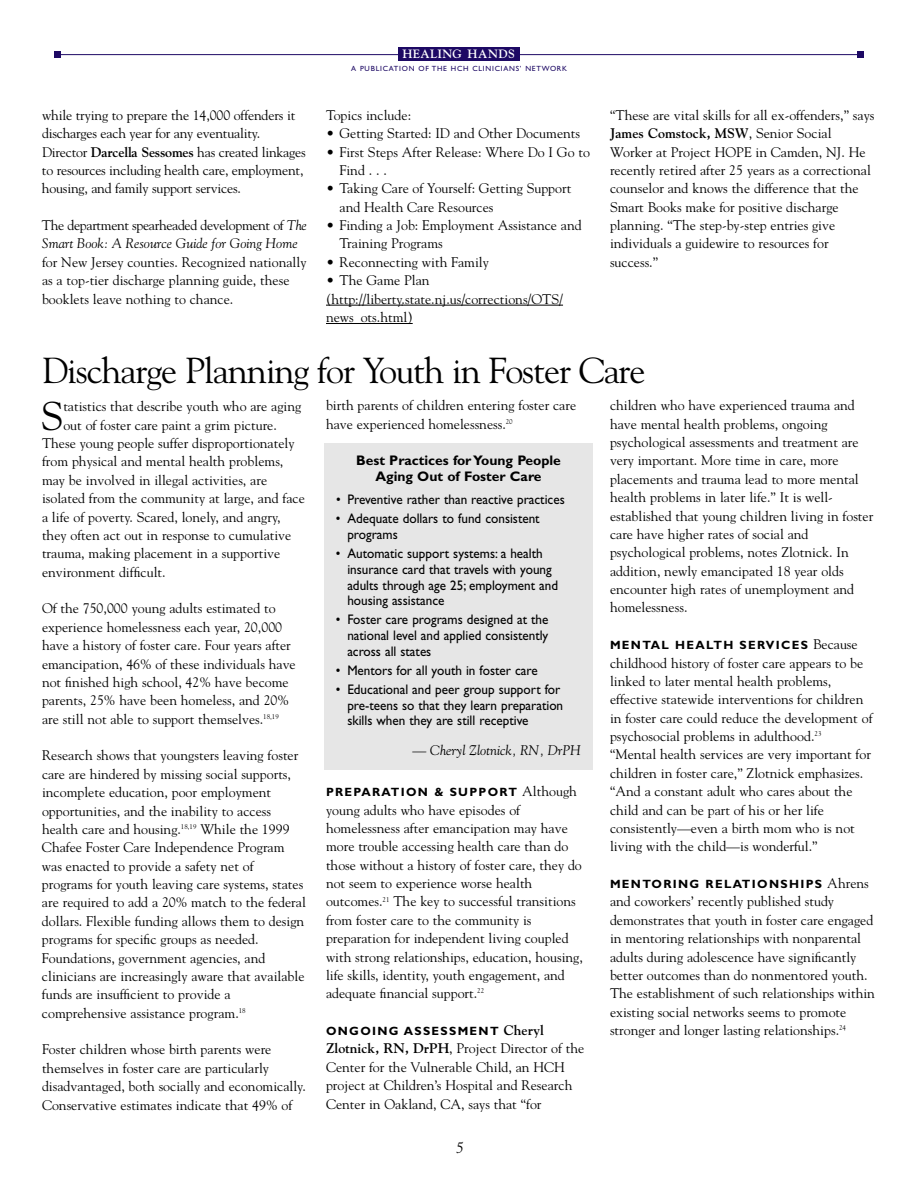
<style>
.page{position:relative;width:918px;height:1188px;background:#fff}
.page>*{position:absolute;margin:0;border:0;box-sizing:border-box;transform-origin:0 0}
.t1{font:39.9px "Goudy";color:#000}
.t2{font:36px "Goudy";letter-spacing:-.03em;color:#000}
.t3{font:italic 15px "Goudy";color:#000}
.t4{font:13.8px/18.5px "Goudy";color:#000}
.t5{font:13.8px/15.8px "Gill Sans";color:#000;scale:.95 1}
.t6{font:italic 13.8px/18.3px "Goudy";letter-spacing:-.005em;color:#000}
.t7{font:700 13.8px/16.5px "Gill Sans";color:#000;text-align:center}
.t8{font:700 12px "Gill Sans";letter-spacing:.11em;color:#000}
.t9{font:700 12px "Goudy";letter-spacing:.03em;color:#fff}
.t10{font:7.5px "Gill Sans";letter-spacing:.1em;color:#1d0964}
.s1{font-weight:700}
.s2{font-style:normal}
.s3{font-family:"Goudy";font-weight:400;font-size:13.8px}
.s4{font-family:"Goudy";font-size:13.8px}
</style>
<div class="page">
<hr style="left:326px;top:305px;width:77px;height:1px;background:#000">
<hr style="left:402px;top:305px;width:161px;height:1px;background:#000">
<hr style="left:326px;top:323px;width:87px;height:1px;background:#000">
<div style="left:324px;top:443px;width:269px;height:327px;background:#e6e6e6"></div>
<hr style="left:54px;top:54px;width:810px;height:1px;background:#1d0964">
<div style="left:857px;top:51px;width:7px;height:7px;background:#1d0964"></div>
<div style="left:54px;top:51px;width:7px;height:7px;background:#1d0964"></div>
<div style="left:398px;top:47px;width:122px;height:14px;background:#1d0964"></div>
<p class="t4" style="left:42px;top:106px;width:265px">while trying to prepare the 14,000 offenders it discharges each year for any eventuality.<br>Director <span class="s1">Darcella Sessomes</span> has created linkages to resources including health care, employment, housing, and family support services.</p>
<p class="t6" style="left:42px;top:216px;width:267px"><span class="s2">The department spearheaded development of</span> The<br>Smart Book: A Resource Guide for Going Home</p>
<p class="t4" style="left:42px;top:253px;width:266px">for New Jersey counties. Recognized nationally as a top-tier discharge planning guide, these booklets leave nothing to chance.</p>
<p class="t9" style="left:403px;top:47px;width:114px">HEALING HANDS</p>
<p class="t10" style="left:351px;top:65px;width:217px">A PUBLICATION OF THE HCH CLINICIANS’ NETWORK</p>
<p class="t4" style="left:326px;top:106px;width:87px">Topics include:</p>
<p class="t4" style="left:326px;top:124px;width:256px">• Getting Started: ID and Other Documents</p>
<p class="t4" style="left:340px;top:143px;width:252px;text-indent:-13px">• First Steps After Release: Where Do I Go to<br>Find . . .</p>
<p class="t4" style="left:340px;top:179px;width:233px;text-indent:-13px">• Taking Care of Yourself: Getting Support and Health Care Resources</p>
<p class="t4" style="left:340px;top:216px;width:244px;text-indent:-13px">• Finding a Job: Employment Assistance and<br>Training Programs</p>
<p class="t4" style="left:326px;top:253px;width:164px">• Reconnecting with Family</p>
<p class="t4" style="left:326px;top:271px;width:239px">• The Game Plan (http://liberty.state.nj.us/corrections/OTS/ news_ots.html)</p>
<p class="t4" style="left:610px;top:106px;width:266px">“These are vital skills for all ex-offenders,” says <span class="s1">James Comstock, MSW</span>, Senior Social Worker at Project HOPE in Camden, NJ. He recently retired after 25 years as a correctional counselor and knows the difference that the Smart Books make for positive discharge planning. “The step-by-step entries give individuals a guidewire to resources for success.”</p>
<h2 class="t2" style="left:42px;top:349px;width:605px">Discharge Planning for Youth in Foster Care</h2>
<h1 class="t1" style="left:41px;top:393px;width:24px">S</h1>
<p class="t4" style="left:63px;top:397px;width:239px">tatistics that describe youth who are aging</p>
<p class="t4" style="left:63px;top:416px;width:215px">out of foster care paint a grim picture.</p>
<p class="t4" style="left:42px;top:434px;width:254px">These young people suffer disproportionately</p>
<p class="t4" style="left:42px;top:452px;width:243px">from physical and mental health problems,</p>
<p class="t4" style="left:42px;top:471px;width:227px">may be involved in illegal activities, are</p>
<p class="t4" style="left:42px;top:489px;width:264px">isolated from the community at large, and face</p>
<p class="t4" style="left:42px;top:508px;width:240px">a life of poverty. Scared, lonely, and angry,</p>
<p class="t4" style="left:42px;top:526px;width:251px">they often act out in response to cumulative</p>
<p class="t4" style="left:42px;top:544px;width:240px">trauma, making placement in a supportive</p>
<p class="t4" style="left:42px;top:563px;width:125px">environment difficult.</p>
<p class="t4" style="left:42px;top:599px;width:255px">Of the 750,000 young adults estimated to experience homelessness each year, 20,000 have a history of foster care. Four years after emancipation, 46% of these individuals have not finished high school, 42% have become parents, 25% have been homeless, and 20% are still not able to support themselves.<sup>18,19</sup></p>
<p class="t4" style="left:42px;top:746px;width:265px">Research shows that youngsters leaving foster care are hindered by missing social supports, incomplete education, poor employment opportunities, and the inability to access health care and housing.<sup>18,19</sup> While the 1999<br>Chafee Foster Care Independence Program was enacted to provide a safety net of programs for youth leaving care systems, states are required to add a 20% match to the federal dollars. Flexible funding allows them to design programs for specific groups as needed.<br>Foundations, government agencies, and clinicians are increasingly aware that available funds are insufficient to provide a comprehensive assistance program.<sup>18</sup></p>
<p class="t4" style="left:42px;top:1041px;width:265px">Foster children whose birth parents were themselves in foster care are particularly disadvantaged, both socially and economically.<br>Conservative estimates indicate that 49% of</p>
<p class="t4" style="left:326px;top:396px;width:252px">birth parents of children entering foster care have experienced homelessness.<sup>20</sup></p>
<p class="t7" style="left:356px;top:453px;width:206px">Best Practices for Young People<br>Aging Out of Foster Care</p>
<p class="t5" style="left:336px;top:493px;width:242px">• Preventive rather than reactive practices</p>
<p class="t5" style="left:347px;top:512px;width:204px;text-indent:-11px">• Adequate dollars to fund consistent programs</p>
<p class="t5" style="left:347px;top:547px;width:223px;text-indent:-11px">• Automatic support systems: a health insurance card that travels with young adults through age 25; employment and housing assistance</p>
<p class="t5" style="left:347px;top:613px;width:213px;text-align:justify;text-indent:-11px">• Foster care programs designed at the national level and applied consistently across all states</p>
<p class="t5" style="left:336px;top:664px;width:214px">• Mentors for all youth in foster care</p>
<p class="t5" style="left:347px;top:683px;width:229px;text-indent:-11px">• Educational and peer group support for pre-teens so that they learn preparation skills when they are still receptive</p>
<p class="t6" style="left:412px;top:741px;width:170px">— Cheryl Zlotnick, RN, DrPH</p>
<p class="t8" style="left:326px;top:788px;width:252px">PREPARATION &amp; SUPPORT <span class="s3">Although</span></p>
<p class="t4" style="left:326px;top:801px;width:258px">young adults who have episodes of homelessness after emancipation may have more trouble accessing health care than do those without a history of foster care, they do not seem to experience worse health outcomes.<sup>21</sup> The key to successful transitions from foster care to the community is preparation for independent living coupled with strong relationships, education, housing, life skills, identity, youth engagement, and adequate financial support.<sup>22</sup></p>
<p class="t8" style="left:326px;top:1026px;width:219px">ONGOING ASSESSMENT <span class="s4">Cheryl</span></p>
<p class="t4" style="left:326px;top:1039px;width:260px"><span class="s1">Zlotnick, RN, DrPH</span>, Project Director of the Center for the Vulnerable Child, an HCH project at Children’s Hospital and Research Center in Oakland, CA, says that “for</p>
<p class="t3" style="left:457px;top:1139px;width:9px">5</p>
<p class="t4" style="left:610px;top:396px;width:265px">children who have experienced trauma and have mental health problems, ongoing psychological assessments and treatment are very important. More time in care, more placements and trauma lead to more mental health problems in later life.” It is well&shy;established that young children living in foster care have higher rates of social and psychological problems, notes Zlotnick. In addition, newly emancipated 18 year olds encounter high rates of unemployment and homelessness.</p>
<p class="t8" style="left:610px;top:641px;width:249px">MENTAL HEALTH SERVICES <span class="s3">Because</span></p>
<p class="t4" style="left:610px;top:654px;width:264px">childhood history of foster care appears to be linked to later mental health problems, effective statewide interventions for children in foster care could reduce the development of psychosocial problems in adulthood.<sup>23<br></sup>“Mental health services are very important for children in foster care,” Zlotnick emphasizes. “And a constant adult who cares about the child and can be part of his or her life consistently—even a birth mom who is not living with the child—is wonderful.”</p>
<p class="t8" style="left:610px;top:879px;width:260px">MENTORING RELATIONSHIPS <span class="s3">Ahrens</span></p>
<p class="t4" style="left:610px;top:892px;width:266px">and coworkers’ recently published study demonstrates that youth in foster care engaged in mentoring relationships with nonparental adults during adolescence have significantly better outcomes than do nonmentored youth.<br>The establishment of such relationships within existing social networks seems to promote stronger and longer lasting relationships.<sup>24</sup></p>
</div>
